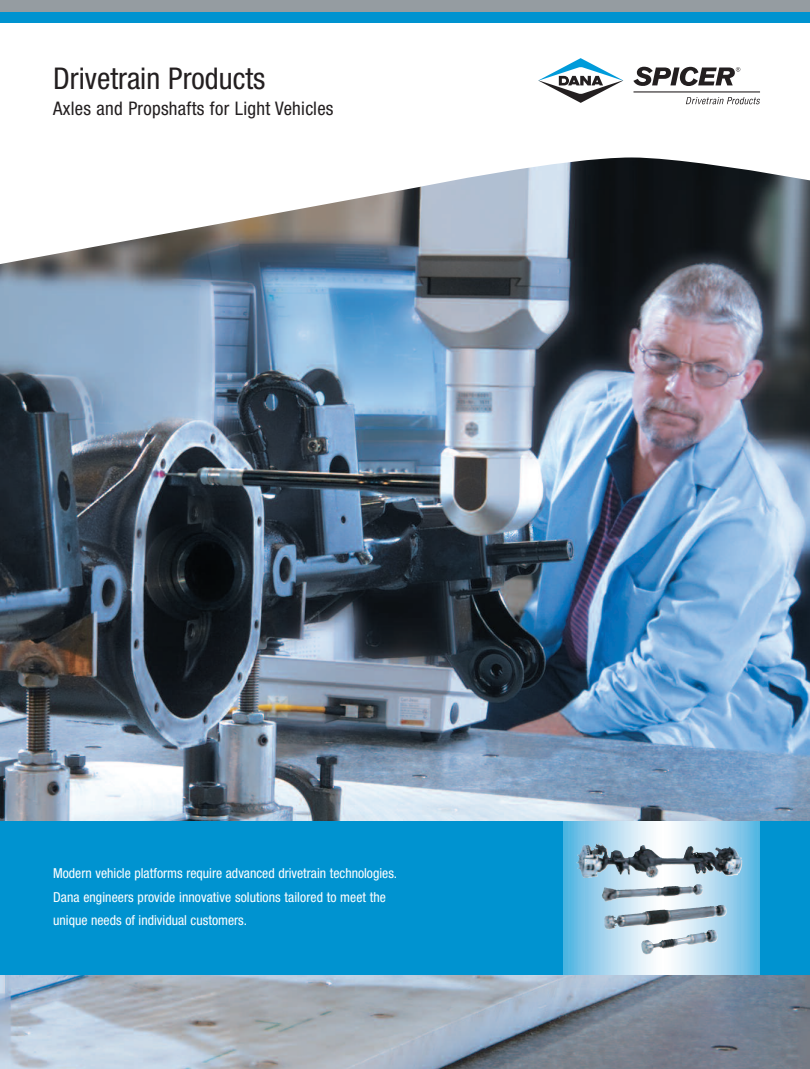
<style>
.page{position:relative;width:810px;height:1069px;background:#fff}
.page>*{position:absolute;margin:0;border:0;box-sizing:border-box;transform-origin:0 0}
.t1{font:condensed 30px "Helvetica Neue";color:#231f20}
.t2{font:condensed 18.75px "Helvetica Neue";letter-spacing:.015em;color:#231f20}
.t3{font:condensed 13.75px/23.8px "Helvetica Neue";color:#fff}
</style>
<div class="page">
<img style="left:0;top:266px;width:810px;height:803px">
<svg style="left:0;top:266px;width:11px;height:152px"></svg>
<svg style="left:0;top:157px;width:810px;height:109px"></svg>
<div style="left:0;top:7px;width:810px;height:16px;background:#0093d0"></div>
<div style="left:0;top:0;width:810px;height:11px;background:#959ca1"></div>
<div style="left:0;top:821px;width:810px;height:153px;background:#0093d0"></div>
<svg style="left:564px;top:821px;width:196px;height:153px"></svg>
<svg style="left:538px;top:58px;width:222px;height:47px"></svg>
<img style="left:578px;top:846px;width:164px;height:32px">
<h1 class="t1" style="left:53px;top:67px;width:214px">Drivetrain Products</h1>
<h2 class="t2" style="left:53px;top:101px;width:282px">Axles and Propshafts for Light Vehicles</h2>
<p class="t3" style="left:53px;top:862px;width:346px">Modern vehicle platforms require advanced drivetrain technologies.<br>Dana engineers provide innovative solutions tailored to meet the unique needs of individual customers.</p>
</div>
